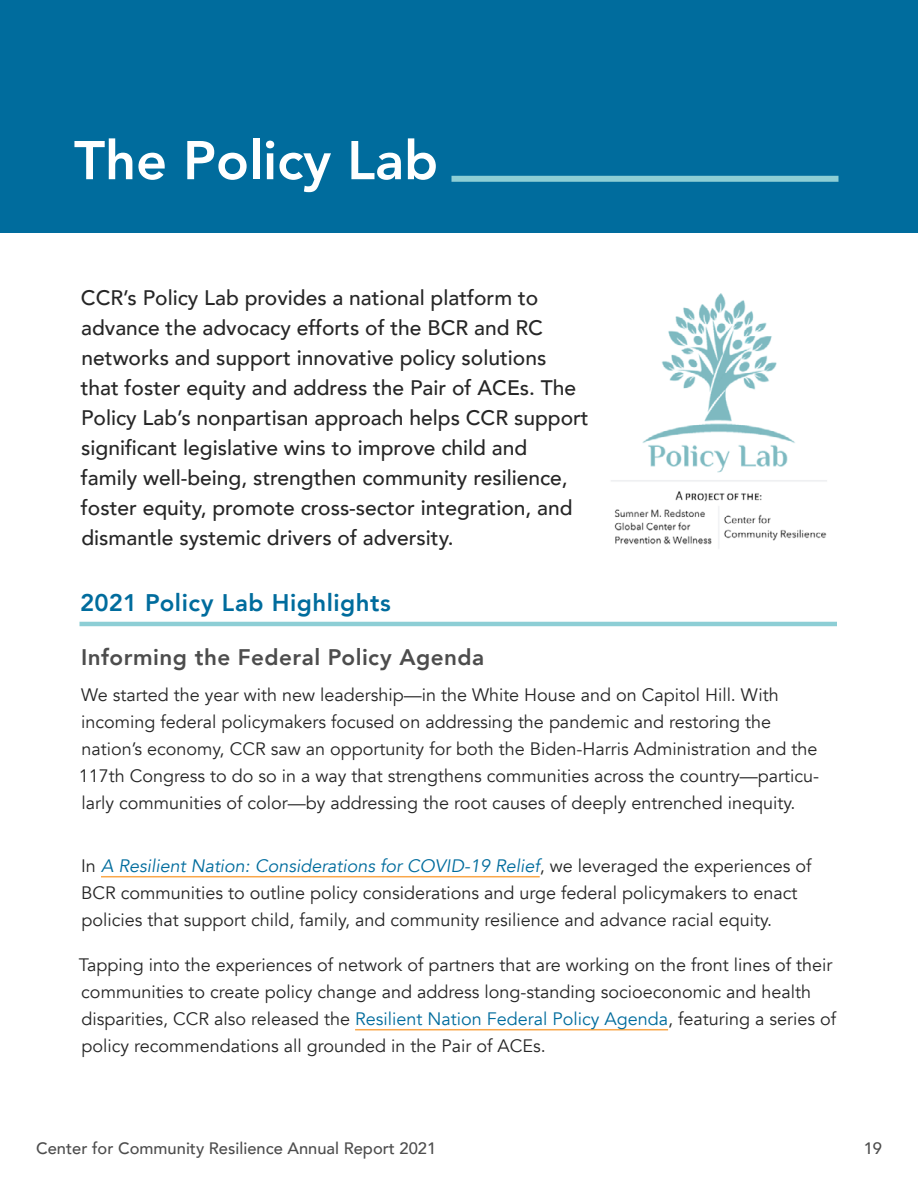
<style>
.page{position:relative;width:918px;height:1188px;background:#fff}
.page>*{position:absolute;margin:0;border:0;box-sizing:border-box;transform-origin:0 0}
.Section_Head_H2{font:800 54px "Avenir";color:#fff}
.Paragraph_Style_2{font:800 24px "Avenir";letter-spacing:.02em;color:#006c9d}
.h4_2{font:800 22.5px "Avenir";letter-spacing:.02em;color:#4d4d4d}
.Intro{font:500 21px/30px "Avenir";color:#262626}
.Body_Copy{font:18px/27px "Avenir";color:#262626}
.Body_Copy_p1{font:18px/27px "Avenir";color:#262626}
.t1{font:500 16.5px "Avenir";color:#4d4d4d}
.s1{font-style:italic;color:#006c9d}
.s2{color:#006c9d}
</style>
<div class="page">
<hr style="left:0;top:0;width:1px;height:1188px;background:#1d873c">
<svg style="left:0;top:552px;width:1px;height:636px"></svg>
<div style="left:0;top:0;width:918px;height:233px;background:#006c9d"></div>
<div style="left:452px;top:176px;width:386px;height:6px;background:#8dced5"></div>
<hr style="left:80px;top:622px;width:757px;height:4px;background:#8dced5">
<hr style="left:101px;top:876px;width:439px;height:1px;background:#faa74a">
<hr style="left:355px;top:1029px;width:313px;height:1px;background:#faa74a">
<img style="left:611px;top:293px;width:216px;height:256px">
<h2 class="Section_Head_H2" style="left:74px;top:118px;width:366px">The Policy Lab</h2>
<p class="Intro" style="left:81px;top:282px;width:510px">CCR’s Policy Lab provides a national platform to advance the advocacy efforts of the BCR and RC networks and support innovative policy solutions that foster equity and address the Pair of ACEs. The Policy Lab’s nonpartisan approach helps CCR support significant legislative wins to improve child and<br>family well-being, strengthen community resilience, foster equity, promote cross-sector integration, and dismantle systemic drivers of adversity.</p>
<h3 class="Paragraph_Style_2" style="left:80px;top:584px;width:312px">2021 Policy Lab Highlights</h3>
<h4 class="h4_2" style="left:81px;top:640px;width:405px">Informing the Federal Policy Agenda</h4>
<p class="Body_Copy_p1" style="left:79px;top:682px;width:742px">We started the year with new leadership—in the White House and on Capitol Hill. With incoming federal policymakers focused on addressing the pandemic and restoring the nation’s economy, CCR saw an opportunity for both the Biden-Harris Administration and the 117th Congress to do so in a way that strengthens communities across the country—particu&shy;larly communities of color—by addressing the root causes of deeply entrenched inequity.</p>
<p class="Body_Copy" style="left:81px;top:853px;width:732px">In <span class="s1">A Resilient Nation: Considerations for COVID-19 Relief</span>, we leveraged the experiences of<br>BCR communities to outline policy considerations and urge federal policymakers to enact policies that support child, family, and community resilience and advance racial equity.</p>
<p class="Body_Copy" style="left:79px;top:952px;width:759px">Tapping into the experiences of network of partners that are working on the front lines of their communities to create policy change and address long-standing socioeconomic and health disparities, CCR also released the <span class="s2">Resilient Nation Federal Policy Agenda</span>, featuring a series of policy recommendations all grounded in the Pair of ACEs.</p>
<p class="t1" style="left:36px;top:1134px;width:402px">Center for Community Resilience Annual Report 2021</p>
<p class="t1" style="left:864px;top:1134px;width:20px">19</p>
</div>
